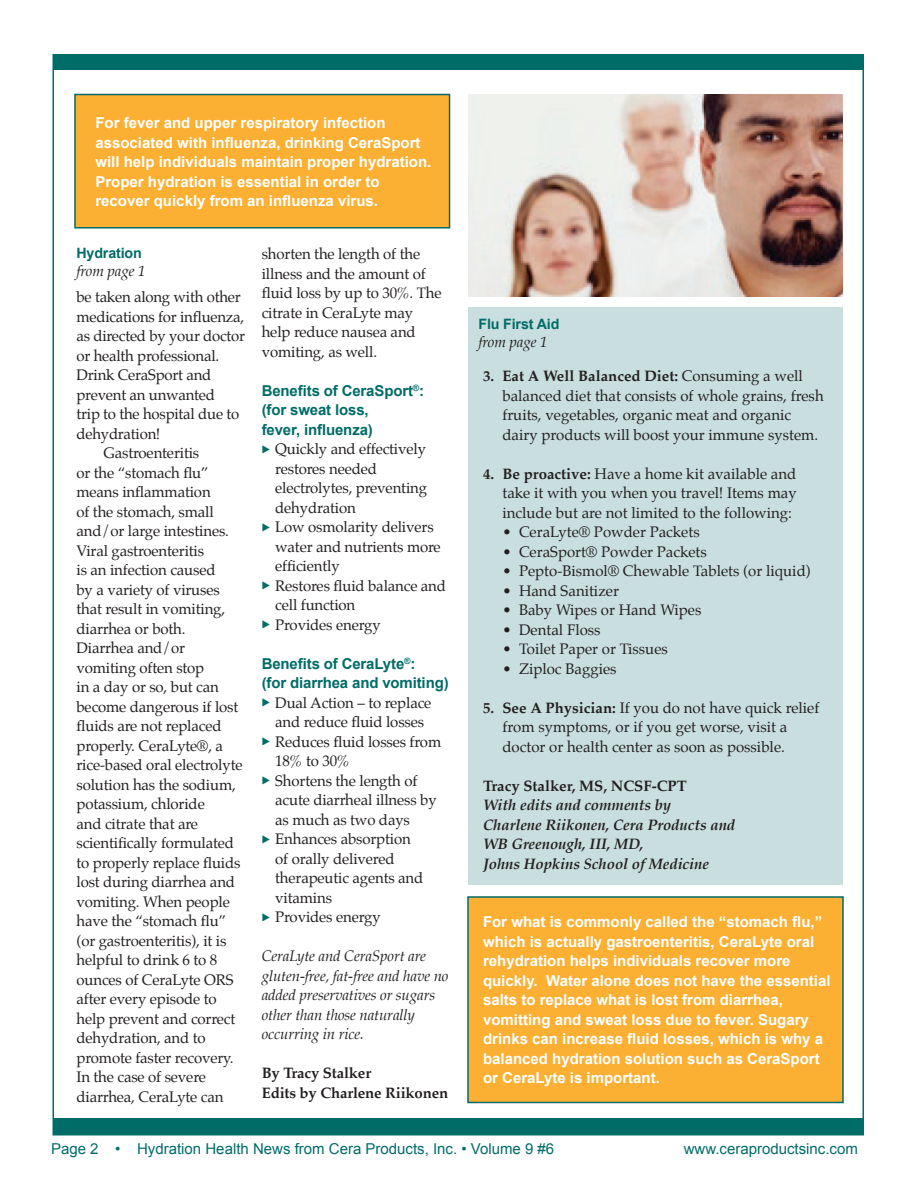
<style>
.page{position:relative;width:918px;height:1188px;background:#fff}
.page>*{position:absolute;margin:0;border:0;box-sizing:border-box;transform-origin:0 0}
.t1{font:15px/19.5px "Palatino";letter-spacing:-.01em;color:#231f20}
.t2{font:700 15px/19.5px "Arial";color:#fff}
.t3{font:italic 15px/19.5px "Palatino";letter-spacing:-.01em;color:#231f20}
.t4{font:italic 700 15px "Palatino";letter-spacing:-.005em;color:#231f20}
.t5{font:700 15px "Arial";letter-spacing:-.01em;color:#006c67}
.t6{font:15px "Arial";color:#006c67}
.t7{font:700 15px "Palatino";letter-spacing:-.01em;color:#231f20}
.t8{font:700 14.25px "Arial";letter-spacing:-.01em;color:#006c67}
.s1{font-family:"European Pi Three";font-size:10.5px;color:#006c67}
.s2{font-weight:700}
</style>
<div class="page">
<div style="left:74px;top:94px;width:376px;height:135px;background:#fbb033;border:2px solid #006c67"></div>
<div style="left:468px;top:308px;width:375px;height:577px;background:#c9dede"></div>
<div style="left:467px;top:896px;width:377px;height:207px;background:#fbb033"></div>
<div style="left:54px;top:54px;width:810px;height:16px;background:#006c67"></div>
<div style="left:54px;top:1118px;width:810px;height:16px;background:#006c67"></div>
<img style="left:468px;top:94px;width:375px;height:203px">
<p class="t2" style="left:95px;top:114px;width:337px">For fever and upper respiratory infection associated with influenza, drinking CeraSport will help individuals maintain proper hydration.<br>Proper hydration is essential in order to recover quickly from an influenza virus.</p>
<p class="t8" style="left:76px;top:244px;width:67px">Hydration</p>
<p class="t3" style="left:76px;top:262px;width:71px">from page 1</p>
<p class="t1" style="left:76px;top:287px;width:170px">be taken along with other medications for influenza, as directed by your doctor or health professional.<br>Drink CeraSport and prevent an unwanted<br>trip to the hospital due to dehydration!</p>
<p class="t1" style="left:76px;top:443px;width:168px;text-indent:27px">Gastroenteritis<br>or the “stomach flu” means inflammation<br>of the stomach, small and/or large intestines.<br>Viral gastroenteritis<br>is an infection caused<br>by a variety of viruses that result in vomiting, diarrhea or both.<br>Diarrhea and/or vomiting often stop<br>in a day or so, but can become dangerous if lost fluids are not replaced properly. CeraLyte®, a rice-based oral electrolyte solution has the sodium, potassium, chloride<br>and citrate that are scientifically formulated to properly replace fluids lost during diarrhea and vomiting. When people have the “stomach flu” (or gastroenteritis), it is helpful to drink 6 to 8 ounces of CeraLyte ORS after every episode to help prevent and correct dehydration, and to promote faster recovery.<br>In the case of severe diarrhea, CeraLyte can</p>
<p class="t1" style="left:262px;top:244px;width:181px">shorten the length of the illness and the amount of fluid loss by up to 30%. The citrate in CeraLyte may help reduce nausea and vomiting, as well.</p>
<p class="t5" style="left:262px;top:381px;width:164px">Benefits of CeraSport<sup>®</sup>:</p>
<p class="t5" style="left:262px;top:400px;width:108px">(for sweat loss,</p>
<p class="t5" style="left:262px;top:420px;width:113px">fever, influenza)</p>
<p class="t1" style="left:275px;top:439px;width:153px;text-indent:-14px"><span class="s1">E</span> Quickly and effectively restores needed electrolytes, preventing dehydration</p>
<p class="t1" style="left:275px;top:517px;width:167px;text-indent:-14px"><span class="s1">E</span> Low osmolarity delivers water and nutrients more efficiently</p>
<p class="t1" style="left:275px;top:576px;width:172px;text-indent:-14px"><span class="s1">E</span> Restores fluid balance and cell function</p>
<p class="t1" style="left:262px;top:615px;width:121px"><span class="s1">E</span> Provides energy</p>
<p class="t5" style="left:262px;top:654px;width:155px">Benefits of CeraLyte<sup>®</sup>:</p>
<p class="t5" style="left:262px;top:673px;width:188px">(for diarrhea and vomiting)</p>
<p class="t1" style="left:262px;top:693px;width:171px;text-align:center"><span class="s1">E</span> Dual Action – to replace and reduce fluid losses</p>
<p class="t1" style="left:275px;top:732px;width:168px;text-indent:-14px"><span class="s1">E</span> Reduces fluid losses from<br>18% to 30%</p>
<p class="t1" style="left:275px;top:771px;width:163px;text-indent:-14px"><span class="s1">E</span> Shortens the length of acute diarrheal illness by as much as two days</p>
<p class="t1" style="left:275px;top:829px;width:150px;text-indent:-14px"><span class="s1">E</span> Enhances absorption of orally delivered therapeutic agents and vitamins</p>
<p class="t1" style="left:262px;top:907px;width:121px"><span class="s1">E</span> Provides energy</p>
<p class="t3" style="left:262px;top:947px;width:188px">CeraLyte and CeraSport are gluten-free, fat-free and have no added preservatives or sugars other than those naturally occurring in rice.</p>
<p class="t7" style="left:262px;top:1060px;width:111px">By Tracy Stalker</p>
<p class="t7" style="left:262px;top:1080px;width:188px">Edits by Charlene Riikonen</p>
<p class="t8" style="left:478px;top:315px;width:82px">Flu First Aid</p>
<p class="t3" style="left:478px;top:332px;width:71px">from page 1</p>
<p class="t1" style="left:502px;top:366px;width:323px;text-indent:-20px"><span class="s2">3. Eat A Well Balanced Diet:</span> Consuming a well balanced diet that consists of whole grains, fresh fruits, vegetables, organic meat and organic dairy products will boost your immune system.</p>
<p class="t1" style="left:502px;top:464px;width:296px;text-align:justify;text-indent:-20px"><span class="s2">4. Be proactive:</span> Have a home kit available and take it with you when you travel! Items may include but are not limited to the following:</p>
<p class="t1" style="left:502px;top:522px;width:199px">• CeraLyte® Powder Packets</p>
<p class="t1" style="left:502px;top:542px;width:206px">• CeraSport® Powder Packets</p>
<p class="t1" style="left:502px;top:561px;width:310px">• Pepto-Bismol® Chewable Tablets (or liquid)</p>
<p class="t1" style="left:502px;top:581px;width:118px">• Hand Sanitizer</p>
<p class="t1" style="left:502px;top:600px;width:200px">• Baby Wipes or Hand Wipes</p>
<p class="t1" style="left:502px;top:620px;width:100px">• Dental Floss</p>
<p class="t1" style="left:502px;top:639px;width:167px">• Toilet Paper or Tissues</p>
<p class="t1" style="left:502px;top:659px;width:116px">• Ziploc Baggies</p>
<p class="t1" style="left:502px;top:698px;width:318px;text-indent:-20px"><span class="s2">5. See A Physician:</span> If you do not have quick relief from symptoms, or if you get worse, visit a doctor or health center as soon as possible.</p>
<p class="t7" style="left:483px;top:773px;width:205px">Tracy Stalker, MS, NCSF-CPT</p>
<p class="t4" style="left:483px;top:793px;width:190px">With edits and comments by</p>
<p class="t4" style="left:483px;top:813px;width:254px">Charlene Riikonen, Cera Products and</p>
<p class="t4" style="left:483px;top:832px;width:162px">WB Greenough, III, MD,</p>
<p class="t4" style="left:483px;top:852px;width:228px">Johns Hopkins School of Medicine</p>
<p class="t2" style="left:483px;top:913px;width:349px">For what is commonly called the “stomach flu,” which is actually gastroenteritis, CeraLyte oral rehydration helps individuals recover more quickly. Water alone does not have the essential salts to replace what is lost from diarrhea, vomitting and sweat loss due to fever. Sugary drinks can increase fluid losses, which is why a balanced hydration solution such as CeraSport or CeraLyte is important.</p>
<p class="t6" style="left:51px;top:1139px;width:505px">Page 2 • Hydration Health News from Cera Products, Inc. • Volume 9 #6</p>
<p class="t6" style="left:684px;top:1139px;width:176px">www.ceraproductsinc.com</p>
</div>
